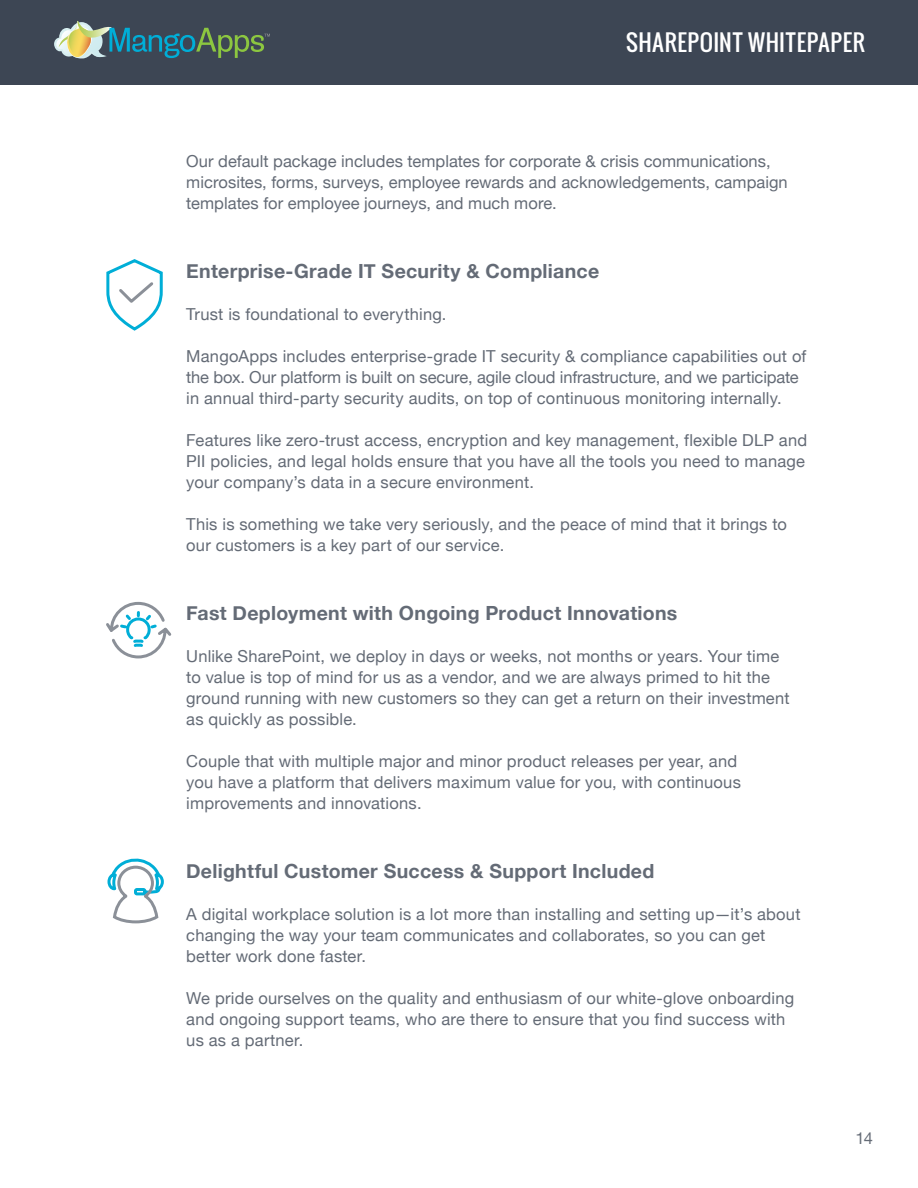
<style>
.page{position:relative;width:918px;height:1188px;background:#fff}
.page>*{position:absolute;margin:0;border:0;box-sizing:border-box;transform-origin:0 0}
.t1{font:22.5px "Oswald";letter-spacing:.01em;color:#fff}
.t2{font:700 19.5px "Helvetica Neue";letter-spacing:.015em;color:#646b76}
.t3{font:16.5px/21px "Helvetica Neue";letter-spacing:.01em;color:#646b76}
</style>
<div class="page">
<div style="left:0;top:0;width:918px;height:84px;background:#3d4654"></div>
<svg style="left:54px;top:21px;width:216px;height:38px"></svg>
<svg style="left:106px;top:259px;width:57px;height:72px"></svg>
<svg style="left:106px;top:601px;width:66px;height:58px"></svg>
<svg style="left:107px;top:858px;width:57px;height:66px"></svg>
<h1 class="t1" style="left:626px;top:25px;width:241px">SHAREPOINT WHITEPAPER</h1>
<p class="t3" style="left:186px;top:152px;width:603px">Our default package includes templates for corporate &amp; crisis communications, microsites, forms, surveys, employee rewards and acknowledgements, campaign templates for employee journeys, and much more.</p>
<p class="t2" style="left:186px;top:256px;width:415px">Enterprise-Grade IT Security &amp; Compliance</p>
<p class="t3" style="left:186px;top:305px;width:262px">Trust is foundational to everything.</p>
<p class="t3" style="left:186px;top:347px;width:622px">MangoApps includes enterprise-grade IT security &amp; compliance capabilities out of the box. Our platform is built on secure, agile cloud infrastructure, and we participate in annual third-party security audits, on top of continuous monitoring internally.</p>
<p class="t3" style="left:186px;top:431px;width:623px">Features like zero-trust access, encryption and key management, flexible DLP and<br>PII policies, and legal holds ensure that you have all the tools you need to manage your company’s data in a secure environment.</p>
<p class="t3" style="left:186px;top:515px;width:602px">This is something we take very seriously, and the peace of mind that it brings to our customers is a key part of our service.</p>
<p class="t2" style="left:186px;top:598px;width:493px">Fast Deployment with Ongoing Product Innovations</p>
<p class="t3" style="left:186px;top:647px;width:605px">Unlike SharePoint, we deploy in days or weeks, not months or years. Your time to value is top of mind for us as a vendor, and we are always primed to hit the ground running with new customers so they can get a return on their investment as quickly as possible.</p>
<p class="t3" style="left:186px;top:752px;width:556px">Couple that with multiple major and minor product releases per year, and you have a platform that delivers maximum value for you, with continuous improvements and innovations.</p>
<p class="t2" style="left:186px;top:856px;width:470px">Delightful Customer Success &amp; Support Included</p>
<p class="t3" style="left:186px;top:905px;width:616px">A digital workplace solution is a lot more than installing and setting up—it’s about changing the way your team communicates and collaborates, so you can get better work done faster.</p>
<p class="t3" style="left:186px;top:989px;width:609px">We pride ourselves on the quality and enthusiasm of our white-glove onboarding and ongoing support teams, who are there to ensure that you find success with us as a partner.</p>
<p class="t3" style="left:856px;top:1129px;width:19px">14</p>
</div>
